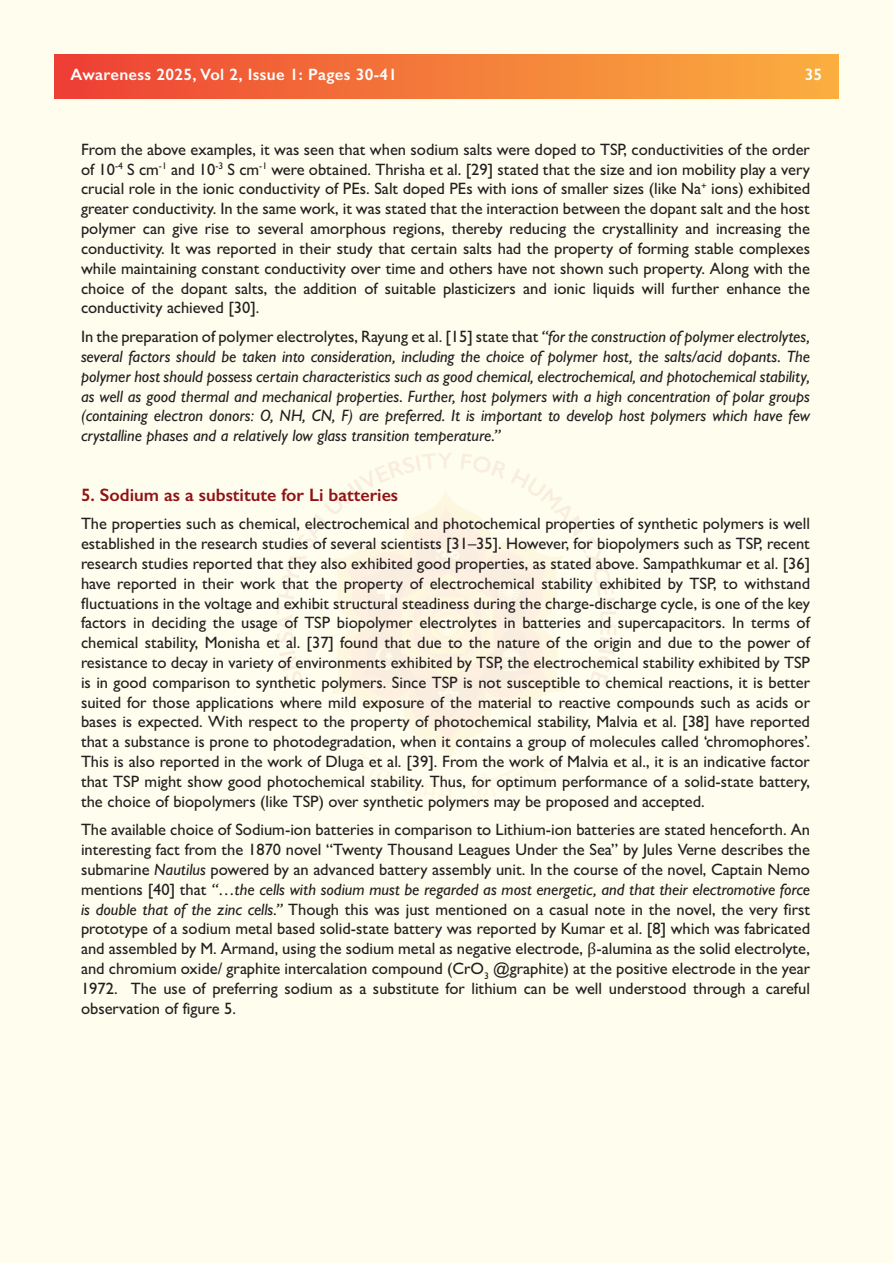
<style>
.page{position:relative;width:893px;height:1263px;background:#fff}
.page>*{position:absolute;margin:0;border:0;box-sizing:border-box;transform-origin:0 0}
.t1{font:600 18px "Gill Sans";color:#8f1316}
.t2{font:500 16.5px/19.8px "Gill Sans";color:#231f20;text-align:justify}
.t3{font:italic 500 16.5px/19.8px "Gill Sans";color:#231f20;text-align:justify}
.t4{font:600 16.5px "Gill Sans";letter-spacing:.02em;color:#fff}
.s1{font-style:normal}
.s2{font-style:italic}
.s3{font-family:"Cambria";font-weight:400}
</style>
<div class="page">
<div style="left:0;top:0;width:892px;height:1263px;background:#fffdee"></div>
<svg style="left:277px;top:453px;width:339px;height:358px"></svg>
<div style="left:54px;top:54px;width:785px;height:44px;background:linear-gradient(to right,#ee4234,#fab140)"></div>
<p class="t4" style="left:71px;top:64px;width:328px">Awareness 2025, Vol 2, Issue 1: Pages 30-41</p>
<p class="t4" style="left:805px;top:64px;width:19px">35</p>
<p class="t2" style="left:81px;top:139px;width:731px">From the above examples, it was seen that when sodium salts were doped to TSP, conductivities of the order of 10<sup>-4</sup> S cm<sup>-1</sup> and 10<sup>-3</sup> S cm<sup>-1</sup> were obtained. Thrisha et al. [29] stated that the size and ion mobility play a very crucial role in the ionic conductivity of PEs. Salt doped PEs with ions of smaller sizes (like Na<sup>+</sup> ions) exhibited greater conductivity. In the same work, it was stated that the interaction between the dopant salt and the host polymer can give rise to several amorphous regions, thereby reducing the crystallinity and increasing the conductivity. It was reported in their study that certain salts had the property of forming stable complexes while maintaining constant conductivity over time and others have not shown such property. Along with the choice of the dopant salts, the addition of suitable plasticizers and ionic liquids will further enhance the conductivity achieved [30].</p>
<p class="t3" style="left:81px;top:326px;width:731px"><span class="s1">In the preparation of polymer electrolytes, Rayung et al. [15] state that</span> “for the construction of polymer electrolytes, several factors should be taken into consideration, including the choice of polymer host, the salts/acid dopants. The polymer host should possess certain characteristics such as good chemical, electrochemical, and photochemical stability, as well as good thermal and mechanical properties. Further, host polymers with a high concentration of polar groups (containing electron donors: O, NH, CN, F) are preferred. It is important to develop host polymers which have few crystalline phases and a relatively low glass transition temperature.”</p>
<p class="t1" style="left:81px;top:483px;width:319px">5. Sodium as a substitute for Li batteries</p>
<p class="t2" style="left:81px;top:514px;width:731px">The properties such as chemical, electrochemical and photochemical properties of synthetic polymers is well established in the research studies of several scientists [31–35]. However, for biopolymers such as TSP, recent research studies reported that they also exhibited good properties, as stated above. Sampathkumar et al. [36] have reported in their work that the property of electrochemical stability exhibited by TSP, to withstand fluctuations in the voltage and exhibit structural steadiness during the charge-discharge cycle, is one of the key factors in deciding the usage of TSP biopolymer electrolytes in batteries and supercapacitors. In terms of chemical stability, Monisha et al. [37] found that due to the nature of the origin and due to the power of resistance to decay in variety of environments exhibited by TSP, the electrochemical stability exhibited by TSP is in good comparison to synthetic polymers. Since TSP is not susceptible to chemical reactions, it is better suited for those applications where mild exposure of the material to reactive compounds such as acids or bases is expected. With respect to the property of photochemical stability, Malvia et al. [38] have reported that a substance is prone to photodegradation, when it contains a group of molecules called ‘chromophores’.<br>This is also reported in the work of Dluga et al. [39]. From the work of Malvia et al., it is an indicative factor that TSP might show good photochemical stability. Thus, for optimum performance of a solid-state battery, the choice of biopolymers (like TSP) over synthetic polymers may be proposed and accepted.</p>
<p class="t2" style="left:81px;top:820px;width:731px">The available choice of Sodium-ion batteries in comparison to Lithium-ion batteries are stated henceforth. An interesting fact from the 1870 novel “Twenty Thousand Leagues Under the Sea” by Jules Verne describes the submarine <span class="s2">Nautilus</span> powered by an advanced battery assembly unit. In the course of the novel, Captain Nemo mentions [40] that <span class="s2">“…the cells with sodium must be regarded as most energetic, and that their electromotive force is double that of the zinc cells.”</span> Though this was just mentioned on a casual note in the novel, the very first prototype of a sodium metal based solid-state battery was reported by Kumar et al. [8] which was fabricated and assembled by M. Armand, using the sodium metal as negative electrode, <span class="s3">β</span>-alumina as the solid electrolyte, and chromium oxide/ graphite intercalation compound (CrO<sub>3</sub> @graphite) at the positive electrode in the year 1972. The use of preferring sodium as a substitute for lithium can be well understood through a careful observation of figure 5.</p>
</div>
